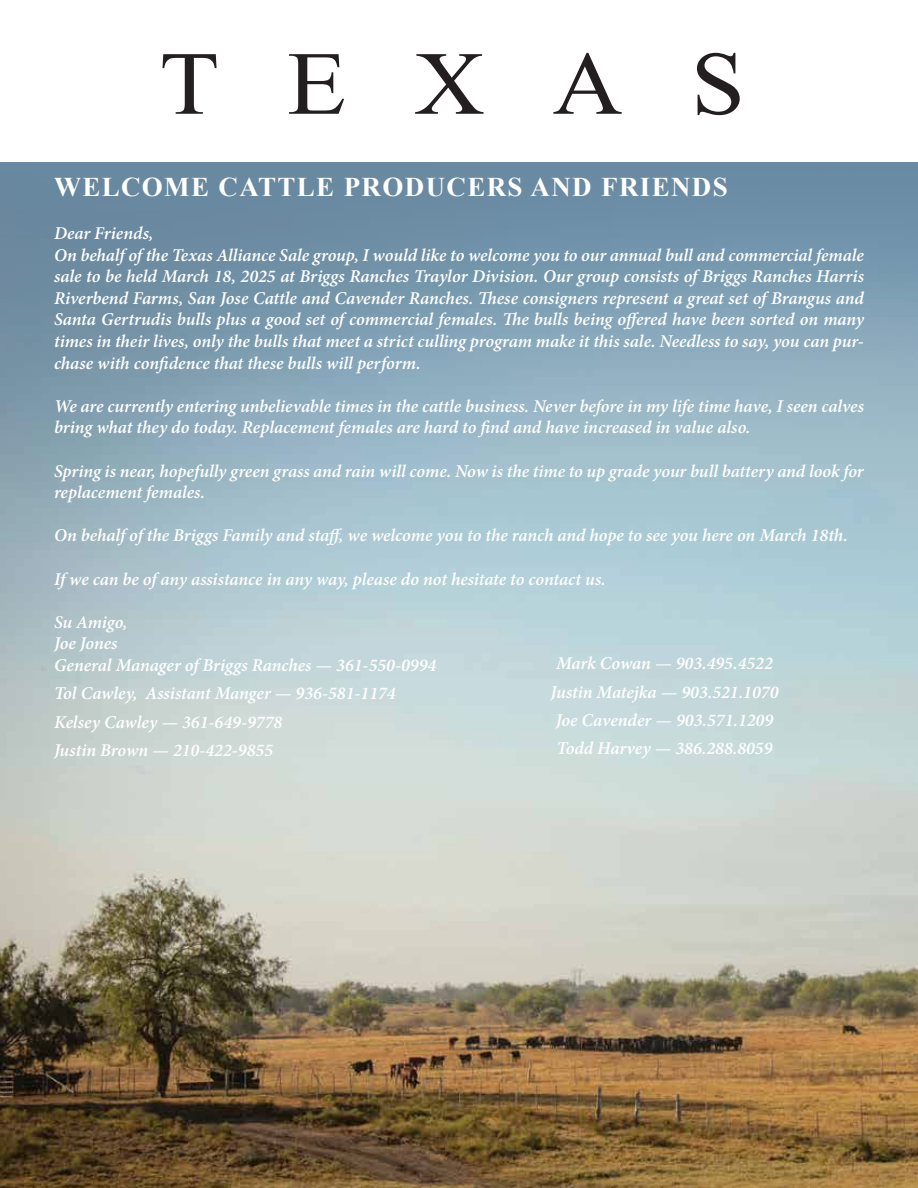
<style>
.page{position:relative;width:918px;height:1188px;background:#fff}
.page>*{position:absolute;margin:0;border:0;box-sizing:border-box;transform-origin:0 0}
.t1{font:90px "Times New Roman";letter-spacing:.7em;color:#231f20;scale:1.08 1}
.t2{font:700 27px "Times New Roman";letter-spacing:.05em;color:#fff}
.t3{font:italic 600 18px/21.6px "Minion Pro";letter-spacing:-.005em;color:#fff}
</style>
<div class="page">
<img style="left:0;top:162px;width:918px;height:1026px">
<h1 class="t1" style="left:160px;top:23px;width:543px">TEXAS</h1>
<h2 class="t2" style="left:54px;top:168px;width:675px">WELCOME CATTLE PRODUCERS AND FRIENDS</h2>
<p class="t3" style="left:54px;top:222px;width:812px">Dear Friends,<br>On behalf of the Texas Alliance Sale group, I would like to welcome you to our annual bull and commercial female sale to be held March 18, 2025 at Briggs Ranches Traylor Division. Our group consists of Briggs Ranches Harris Riverbend Farms, San Jose Cattle and Cavender Ranches. These consigners represent a great set of Brangus and Santa Gertrudis bulls plus a good set of commercial females. The bulls being offered have been sorted on many times in their lives, only the bulls that meet a strict culling program make it this sale. Needless to say, you can pur&shy;chase with confidence that these bulls will perform.</p>
<p class="t3" style="left:54px;top:395px;width:812px">We are currently entering unbelievable times in the cattle business. Never before in my life time have, I seen calves bring what they do today. Replacement females are hard to find and have increased in value also.</p>
<p class="t3" style="left:54px;top:460px;width:811px">Spring is near, hopefully green grass and rain will come. Now is the time to up grade your bull battery and look for replacement females.</p>
<p class="t3" style="left:54px;top:525px;width:795px">On behalf of the Briggs Family and staff, we welcome you to the ranch and hope to see you here on March 18th.</p>
<p class="t3" style="left:54px;top:568px;width:553px">If we can be of any assistance in any way, please do not hesitate to contact us.</p>
<p class="t3" style="left:54px;top:611px;width:384px">Su Amigo,<br>Joe Jones<br>General Manager of Briggs Ranches — 361-550-0994</p>
<p class="t3" style="left:54px;top:679px;width:343px;line-height:28.3px">Tol Cawley, Assistant Manger — 936-581-1174<br>Kelsey Cawley — 361-649-9778<br>Justin Brown — 210-422-9855</p>
<p class="t3" style="left:550px;top:649px;width:230px;line-height:28.3px;text-align:center">Mark Cowan — 903.495.4522<br>Justin Matejka — 903.521.1070<br>Joe Cavender — 903.571.1209<br>Todd Harvey — 386.288.8059</p>
</div>
